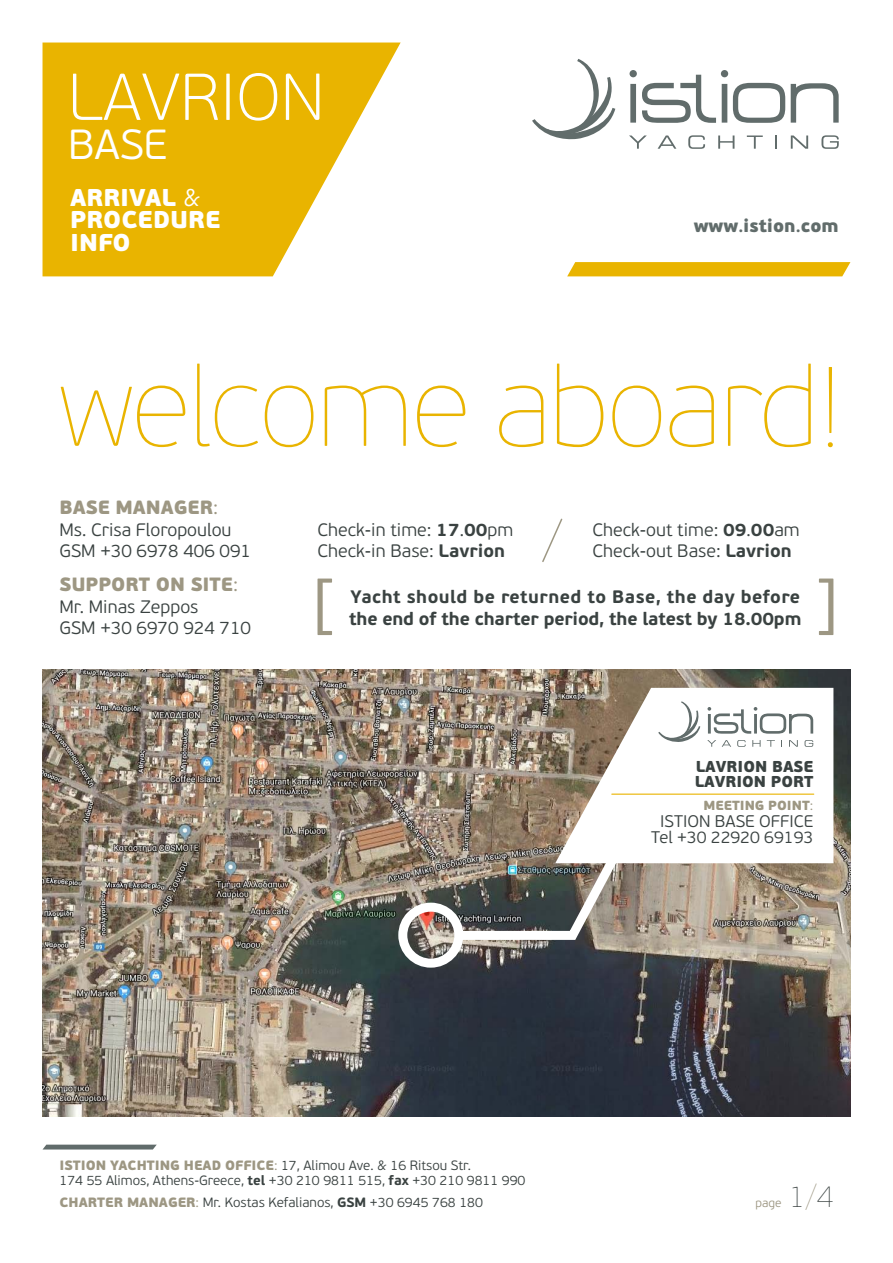
<style>
.page{position:relative;width:893px;height:1263px;background:#fff}
.page>*{position:absolute;margin:0;border:0;box-sizing:border-box;transform-origin:0 0}
.t1{font:112.5px "PF Beau Sans Pro X Thin";letter-spacing:-.01em;color:#e9b400}
.t2{font:300 70.65px "PF Beau Sans Pro";color:#9d9783}
.t3{font:100 66px "PF Beau Sans Pro";color:#fff}
.t4{font:300 42px "PF Beau Sans Pro";color:#fff}
.t5{font:30px "PF Beau Sans Pro X Thin";color:#3a4241}
.t6{font:900 24.3px/22.5px "PF Beau Sans Pro";color:#fff}
.t7{font:900 19.2px "PF Beau Sans Pro";color:#9d9783}
.t8{font:300 18px/21.6px "PF Beau Sans Pro";color:#3a4241}
.t9{font:700 18px "PF Beau Sans Pro";letter-spacing:-.01em;color:#3a4241}
.t10{font:700 18px "PF Beau Sans Pro";letter-spacing:.025em;color:#3a4241}
.t11{font:900 18px "PF Beau Sans Pro";color:#616c6b}
.t12{font:300 16.8px/16.5px "PF Beau Sans Pro";color:#3a4241;text-align:center}
.t13{font:900 15.75px/15px "PF Beau Sans Pro";color:#3a4241}
.t14{font:300 13.5px/15px "PF Beau Sans Pro";color:#3a4241}
.t15{font:900 13.2px "PF Beau Sans Pro";color:#9d9783}
.t16{font:300 12px "PF Beau Sans Pro";color:#9d9783}
.s1{font-weight:300}
.s2{font-family:"PF Beau Sans Pro Bbook";font-weight:400}
.s3{font-weight:700}
.s4{font-weight:900;color:#9d9783}
.s5{color:#9d9783}
</style>
<div class="page">
<svg style="left:532px;top:59px;width:84px;height:81px"></svg>
<svg style="left:630px;top:84px;width:6px;height:39px"></svg>
<svg style="left:642px;top:75px;width:74px;height:48px"></svg>
<svg style="left:733px;top:83px;width:52px;height:40px"></svg>
<svg style="left:791px;top:83px;width:48px;height:40px"></svg>
<div style="left:629px;top:70px;width:8px;height:7px;background:#616c6b;border-radius:50%"></div>
<svg style="left:722px;top:84px;width:5px;height:39px"></svg>
<div style="left:721px;top:70px;width:7px;height:7px;background:#616c6b;border-radius:50%"></div>
<svg style="left:629px;top:135px;width:18px;height:14px"></svg>
<svg style="left:658px;top:135px;width:18px;height:14px"></svg>
<svg style="left:688px;top:135px;width:17px;height:14px"></svg>
<svg style="left:718px;top:135px;width:16px;height:14px"></svg>
<svg style="left:747px;top:135px;width:16px;height:14px"></svg>
<svg style="left:775px;top:135px;width:2px;height:14px"></svg>
<svg style="left:791px;top:135px;width:17px;height:14px"></svg>
<svg style="left:821px;top:135px;width:18px;height:14px"></svg>
<svg style="left:567px;top:262px;width:283px;height:14px;background:#e9b608"></svg>
<svg style="left:43px;top:43px;width:358px;height:233px;fill:#e9b400"></svg>
<img style="left:43px;top:670px;width:807px;height:446px">
<svg style="left:555px;top:688px;width:278px;height:175px"></svg>
<img style="left:394px;top:799px;width:257px;height:173px">
<svg style="left:658px;top:701px;width:43px;height:42px"></svg>
<svg style="left:707px;top:707px;width:106px;height:27px"></svg>
<svg style="left:707px;top:740px;width:9px;height:7px"></svg>
<svg style="left:722px;top:740px;width:9px;height:7px"></svg>
<svg style="left:737px;top:740px;width:9px;height:7px"></svg>
<svg style="left:752px;top:740px;width:9px;height:7px"></svg>
<svg style="left:767px;top:740px;width:8px;height:7px"></svg>
<svg style="left:789px;top:740px;width:9px;height:7px"></svg>
<svg style="left:805px;top:740px;width:8px;height:7px"></svg>
<hr style="left:612px;top:793px;width:202px;height:2px;background:#e9b400">
<svg style="left:542px;top:518px;width:21px;height:44px"></svg>
<svg style="left:43px;top:1144px;width:114px;height:5px"></svg>
<h3 class="t3" style="left:68px;top:60px;width:258px">LAVRION</h3>
<h3 class="t4" style="left:68px;top:121px;width:101px">BASE</h3>
<h3 class="t6" style="left:70px;top:186px;width:152px">ARRIVAL <span class="s1">&amp;<br></span>PROCEDURE<br>INFO</h3>
<h3 class="t11" style="left:694px;top:214px;width:147px">www<span class="s2">.</span>istion<span class="s2">.</span>com</h3>
<h1 class="t1" style="left:60px;top:343px;width:786px">welcome aboard!</h1>
<h3 class="t7" style="left:60px;top:495px;width:160px">BASE MANAGER<span class="s1">:</span></h3>
<h3 class="t8" style="left:60px;top:519px;width:193px">Ms. Crisa Floropoulou<br>GSM +30 6978 406 091</h3>
<h3 class="t7" style="left:60px;top:572px;width:180px">SUPPORT ON SITE<span class="s1">:</span></h3>
<h3 class="t8" style="left:60px;top:596px;width:193px">Mr. Minas Zeppos<br>GSM +30 6970 924 710</h3>
<h3 class="t8" style="left:317px;top:519px;width:197px">Check-in time: <span class="s3">17</span>.<span class="s3">00</span>pm<br>Check-in Base: <span class="s3">Lavrion</span></h3>
<h3 class="t8" style="left:592px;top:519px;width:201px">Check-out time: <span class="s3">09</span>.<span class="s3">00</span>am<br>Check-out Base: <span class="s3">Lavrion</span></h3>
<h3 class="t10" style="left:351px;top:585px;width:451px">Yacht should be returned to Base, the day before</h3>
<h2 class="t2" style="left:313px;top:565px;width:23px">[</h2>
<h3 class="t9" style="left:349px;top:607px;width:454px">the end of the charter period, the latest by 18.00pm</h3>
<h2 class="t2" style="left:838px;top:649px;width:23px;rotate:-180deg">[</h2>
<p class="t13" style="left:695px;top:759px;width:120px">LAVRION BASE<br>LAVRION PORT</p>
<p class="t15" style="left:703px;top:797px;width:111px">MEETING POINT<span class="s1">:</span></p>
<p class="t12" style="left:651px;top:813px;width:164px">ISTION BASE OFFICE<br>Tel +30 22920 69193</p>
<p class="t14" style="left:60px;top:1158px;width:467px"><span class="s4">ISTION YACHTING HEAD OFFICE</span><span class="s5">:</span> 17, Alimou Ave. &amp; 16 Ritsou Str.<br>174 55 Alimos, Athens-Greece , <span class="s3">tel</span> +30 210 9811 515, <span class="s3">fax</span> +30 210 9811 990</p>
<p class="t14" style="left:60px;top:1195px;width:425px"><span class="s4">CHARTER MANAGER</span><span class="s5">:</span> Mr. Kostas Kefalianos, <span class="s3">GSM</span> +30 6945 768 180</p>
<p class="t16" style="left:755px;top:1196px;width:27px">page</p>
<h3 class="t5" style="left:789px;top:1179px;width:46px">1<span class="s5">/</span>4</h3>
</div>
